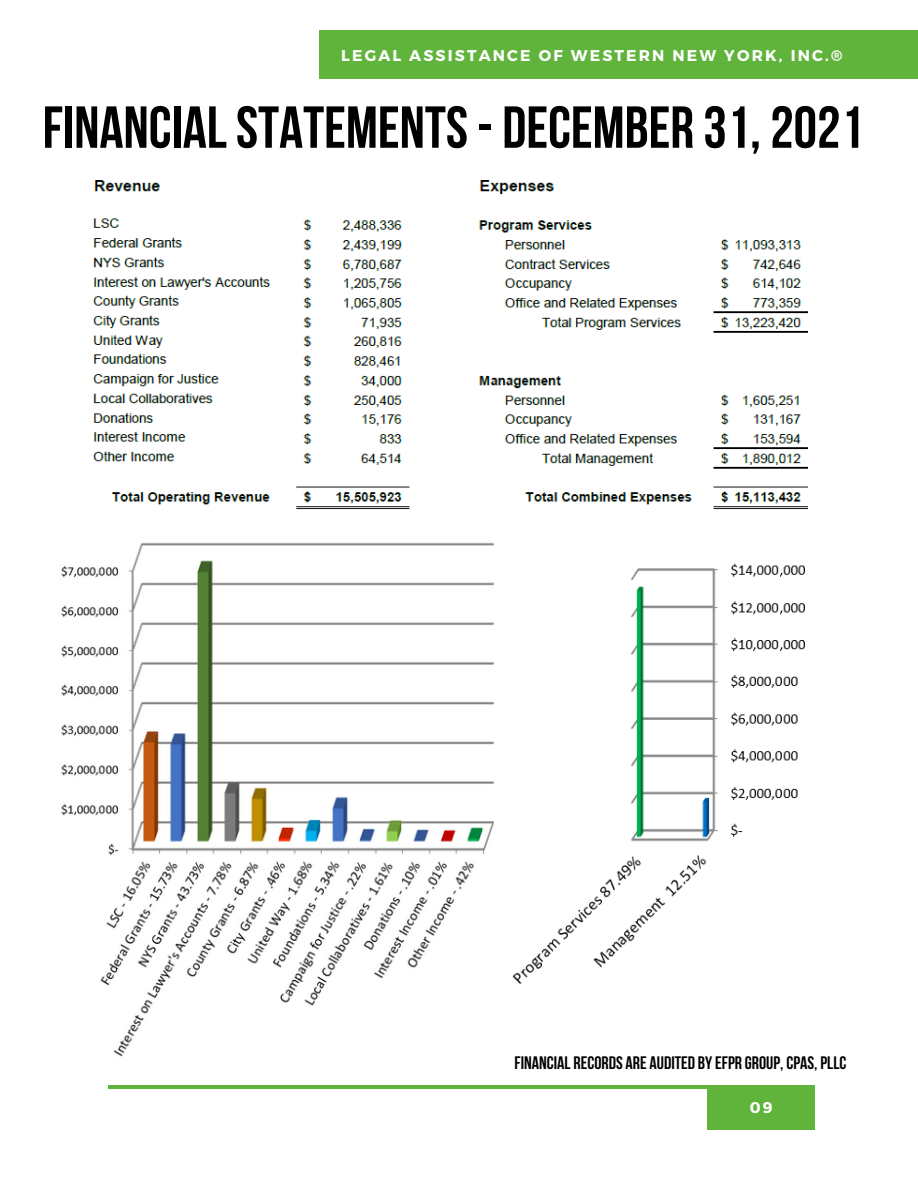
<style>
.page{position:relative;width:918px;height:1188px;background:#fff}
.page>*{position:absolute;margin:0;border:0;box-sizing:border-box;transform-origin:0 0}
.t1{font:700 59.1px "Bebas Neue";color:#000}
.t2{font:700 18px "Bebas Neue";color:#000}
.t3{font:700 15.6px "Montserrat";letter-spacing:.14em;color:#fff}
</style>
<div class="page">
<div style="left:707px;top:1085px;width:108px;height:44px;background:#60b43c"></div>
<hr style="left:109px;top:1085px;width:703px;height:4px;background:#60b43c">
<div style="left:319px;top:30px;width:599px;height:49px;background:#60b43c"></div>
<img style="left:93px;top:180px;width:715px;height:330px">
<img style="left:61px;top:542px;width:433px;height:515px">
<img style="left:512px;top:563px;width:293px;height:421px">
<p class="t3" style="left:341px;top:45px;width:503px">LEGAL ASSISTANCE OF WESTERN NEW YORK, INC.®</p>
<p class="t1" style="left:43px;top:103px;width:823px">FINANCIALSTATEMENTS- DECEMBER 31, 2021</p>
<p class="t2" style="left:515px;top:1056px;width:333px">FINANCIAL RECORDS ARE AUDITED BYEFPR GROUP,CPAS, PLLC</p>
<p class="t3" style="left:750px;top:1098px;width:24px">09</p>
</div>
